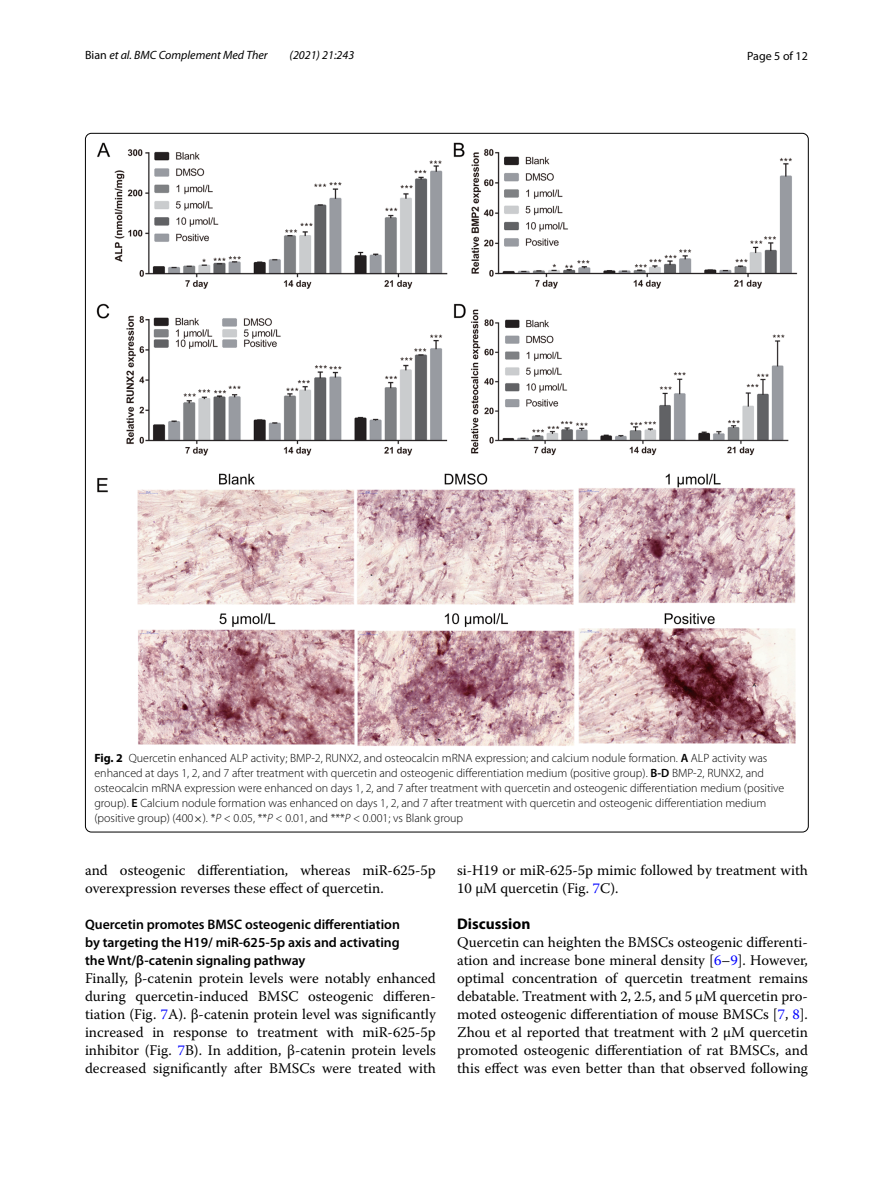
<style>
.page{position:relative;width:893px;height:1187px;background:#fff}
.page>*{position:absolute;margin:0;border:0;box-sizing:border-box;transform-origin:0 0}
.t1{font:700 15.45px "Myriad Pro";color:#000}
.t2{font:14.7px/18px "Warnock Pro";color:#000}
.t3{font:600 13.8px/18px "Myriad Pro";color:#000;text-align:justify}
.t4{font:300 12px/15px "Myriad Pro";color:#000}
.t5{font:italic 12px "Myriad Pro";color:#000}
.t6{font:12px "Myriad Pro";color:#000}
.s1{font-style:normal}
.s2{font-weight:700}
.s3{font-weight:600}
.s4{font-family:"MTSY";font-weight:400}
.s5{font-style:italic}
.s6{color:#00f}
</style>
<div class="page">
<img style="left:97px;top:142px;width:700px;height:604px">
<p class="t5" style="left:85px;top:48px;width:184px"><span class="s1">Bian</span> et al. BMC Complement Med Ther</p>
<p class="t5" style="left:290px;top:48px;width:66px">(2021) 21:243</p>
<p class="t6" style="left:747px;top:48px;width:62px">Page 5 of 12</p>
<p class="t4" style="left:94px;top:750px;width:691px"><span class="s2">Fig. 2</span> Quercetin enhanced ALP activity; BMP-2, RUNX2, and osteocalcin mRNA expression; and calcium nodule formation. <span class="s3">A</span> ALP activity was enhanced at days 1, 2, and 7 after treatment with quercetin and osteogenic differentiation medium (positive group). <span class="s3">B-D</span> BMP-2, RUNX2, and osteocalcin mRNA expression were enhanced on days 1, 2, and 7 after treatment with quercetin and osteogenic differentiation medium (positive group). <span class="s3">E</span> Calcium nodule formation was enhanced on days 1, 2, and 7 after treatment with quercetin and osteogenic differentiation medium (positive group) (400<span class="s4">×</span>). *<span class="s5">P</span> &lt; 0.05, **<span class="s5">P</span> &lt; 0.01, and ***<span class="s5">P</span> &lt; 0.001; vs Blank group</p>
<p class="t2" style="left:85px;top:860px;width:352px">and osteogenic differentiation, whereas miR-625-5p overexpression reverses these effect of quercetin.</p>
<p class="t3" style="left:85px;top:914px;width:316px">Quercetin promotes BMSC osteogenic differentiation by targeting the H19/ miR‑625‑5p axis and activating the Wnt/β‑catenin signaling pathway</p>
<p class="t2" style="left:85px;top:968px;width:352px;text-align:justify">Finally, β-catenin protein levels were notably enhanced during quercetin-induced BMSC osteogenic differen&shy;tiation (Fig. <span class="s6">7</span>A). β-catenin protein level was significantly increased in response to treatment with miR-625-5p inhibitor (Fig. <span class="s6">7</span>B). In addition, β-catenin protein levels decreased significantly after BMSCs were treated with</p>
<p class="t2" style="left:457px;top:860px;width:352px">si-H19 or miR-625-5p mimic followed by treatment with<br>10 μM quercetin (Fig. <span class="s6">7</span>C).</p>
<p class="t1" style="left:457px;top:913px;width:75px">Discussion</p>
<p class="t2" style="left:457px;top:932px;width:352px;text-align:justify">Quercetin can heighten the BMSCs osteogenic differenti&shy;ation and increase bone mineral density [<span class="s6">6</span>–<span class="s6">9</span>]. However, optimal concentration of quercetin treatment remains debatable. Treatment with 2, 2.5, and 5 μM quercetin pro&shy;moted osteogenic differentiation of mouse BMSCs [<span class="s6">7</span>, <span class="s6">8</span>].<br>Zhou et al reported that treatment with 2 μM quercetin promoted osteogenic differentiation of rat BMSCs, and this effect was even better than that observed following</p>
</div>
